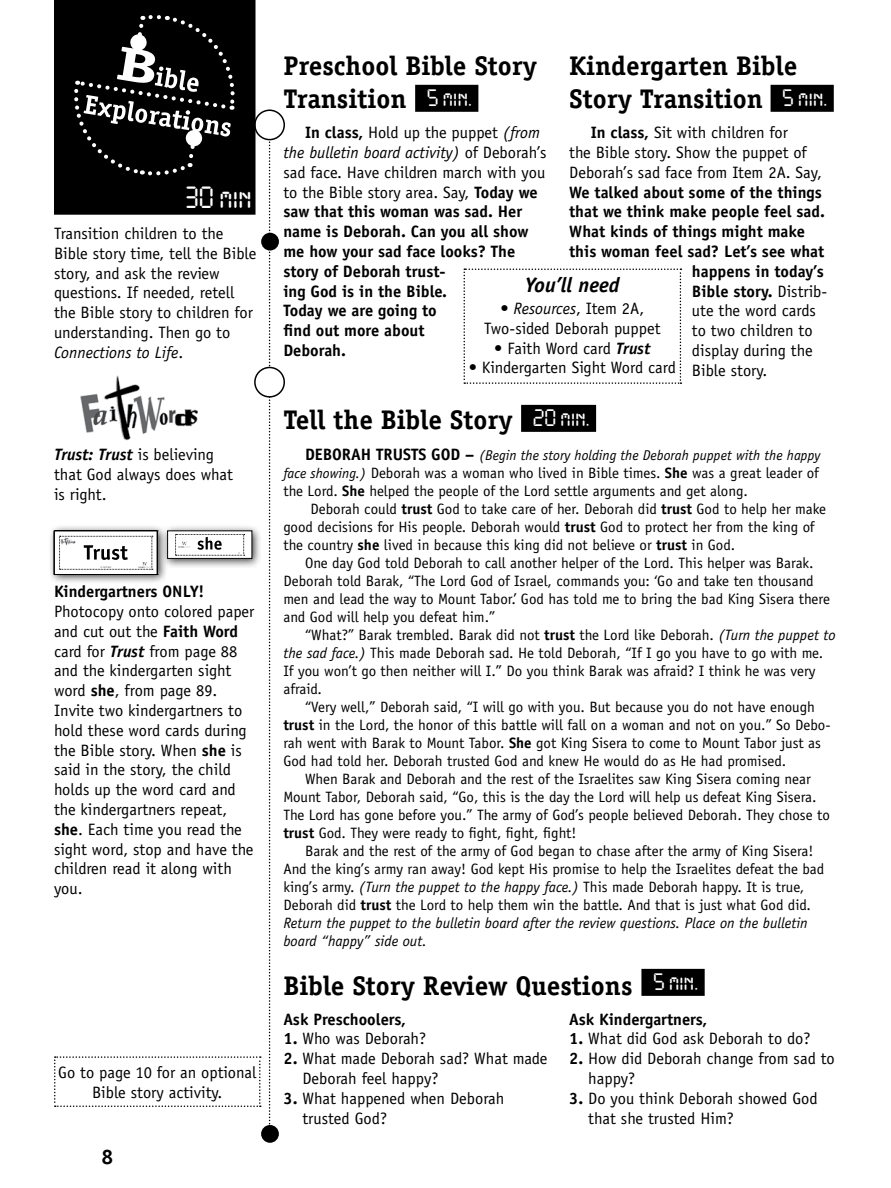
<style>
.page{position:relative;width:891px;height:1188px;background:#fff}
.page>*{position:absolute;margin:0;border:0;box-sizing:border-box;transform-origin:0 0}
.t1{font:700 27px/32.4px "Officina Serif";color:#000}
.t2{font:27px "Digital ICG";color:#fff}
.t3{font:21px "Digital ICG";color:#fff}
.t4{font:italic 700 21px "Officina Sans";color:#000}
.t5{font:700 21px "Officina Serif";color:#000}
.t6{font:16.5px/19.8px "Officina Sans";color:#000}
.t7{font:700 16.5px/19.8px "Officina Sans";color:#000}
.t8{font:15px/18px "Officina Sans";color:#000}
.t9{font:italic 14.25px "Officina Sans";color:#000}
.s1{font-style:italic}
.s2{font-weight:700;font-style:italic}
.s3{font-weight:700}
.s4{font-weight:400}
.s5{font-weight:400;font-style:italic}
.s6{font-family:"Officina Sans";font-weight:700;color:#000}
.s7{color:#000}
.s8{font-weight:700;font-style:normal;font-size:16.5px}
.s9{font-style:italic;font-size:14.25px}
</style>
<div class="page">
<svg style="left:269px;top:140px;width:2px;height:985px"></svg>
<div style="left:261px;top:233px;width:18px;height:18px;background:#000;border-radius:50%"></div>
<div style="left:261px;top:1125px;width:18px;height:18px;background:#000;border-radius:50%"></div>
<div style="left:254px;top:110px;width:31px;height:30px;border:2px solid #000;border-radius:50%"></div>
<div style="left:415px;top:85px;width:63px;height:27px;background:#000"></div>
<div style="left:771px;top:85px;width:63px;height:27px;background:#000"></div>
<svg style="left:464px;top:268px;width:217px;height:116px"></svg>
<img style="left:80px;top:375px;width:118px;height:66px">
<div style="left:255px;top:368px;width:29px;height:29px;background:#fff;border-radius:50%"></div>
<div style="left:254px;top:367px;width:31px;height:31px;border:2px solid #000;border-radius:50%"></div>
<div style="left:521px;top:405px;width:75px;height:27px;background:#000"></div>
<svg style="left:54px;top:1056px;width:207px;height:51px"></svg>
<div style="left:54px;top:0;width:202px;height:215px;background:#000"></div>
<svg style="left:72px;top:13px;width:164px;height:164px"></svg>
<div style="left:641px;top:969px;width:64px;height:27px;background:#000"></div>
<div style="left:48px;top:525px;width:120px;height:60px;background:#000;opacity:.75"></div>
<svg style="left:54px;top:531px;width:104px;height:44px"></svg>
<div style="left:161px;top:525px;width:101px;height:44px;background:#000;opacity:.75"></div>
<div style="left:168px;top:531px;width:84px;height:27px;background:#fff"></div>
<div style="left:168px;top:531px;width:84px;height:28px;border:1px solid #000"></div>
<svg style="left:175px;top:534px;width:70px;height:22px"></svg>
<h1 class="t2" style="left:185px;top:180px;width:68px">30 min</h1>
<p class="t6" style="left:54px;top:224px;width:204px">Transition children to the<br>Bible story time, tell the Bible story, and ask the review questions. If needed, retell the Bible story to children for understanding. Then go to<br><span class="s1">Connections to Life</span>.</p>
<p class="t6" style="left:54px;top:445px;width:181px"><span class="s2">Trust: Trust</span> is believing that God always does what is right.</p>
<p class="t7" style="left:54px;top:581px;width:152px">Kindergartners ONLY!</p>
<p class="t6" style="left:54px;top:602px;width:202px">Photocopy onto colored paper and cut out the <span class="s3">Faith Word </span>card for <span class="s2">Trust</span> from page 88 and the kindergarten sight word <span class="s3">she</span>, from page 89.<br>Invite two kindergartners to hold these word cards during the Bible story. When <span class="s3">she</span> is said in the story, the child holds up the word card and the kindergartners repeat, <span class="s3">she</span>. Each time you read the sight word, stop and have the children read it along with you.</p>
<p class="t6" style="left:58px;top:1063px;width:200px;text-align:center">Go to page 10 for an optional<br>Bible story activity.</p>
<h2 class="t5" style="left:101px;top:1144px;width:13px">8</h2>
<h1 class="t1" style="left:283px;top:50px;width:255px">Preschool Bible Story<br>Transition</h1>
<p class="t7" style="left:283px;top:123px;width:265px;text-indent:22px">In class, <span class="s4">Hold up the puppet</span> <span class="s5">(from the bulletin board activity)</span> <span class="s4">of Deborah’s sad face. Have children march with you to the Bible story area. Say,</span> Today we saw that this woman was sad. Her name is Deborah. Can you all show me how your sad face looks? The story of Deborah trust-<br>ing God is in the Bible.<br>Today we are going to<br>find out more about<br>Deborah.</p>
<h1 class="t1" style="left:569px;top:50px;width:230px">Kindergarten Bible<br>Story Transition</h1>
<p class="t6" style="left:569px;top:123px;width:254px;text-indent:22px"><span class="s3">In class,</span> Sit with children for<br>the Bible story. Show the puppet of<br>Deborah’s sad face from Item 2A. Say,</p>
<p class="t7" style="left:569px;top:182px;width:254px">We talked about some of the things</p>
<p class="t7" style="left:569px;top:202px;width:257px">that we think make people feel sad.</p>
<p class="t7" style="left:569px;top:222px;width:237px">What kinds of things might make</p>
<p class="t7" style="left:569px;top:241px;width:257px">this woman feel sad? Let’s see what</p>
<p class="t7" style="left:692px;top:261px;width:133px">happens in today’s</p>
<p class="t7" style="left:692px;top:281px;width:137px">Bible story. <span class="s4">Distrib-</span></p>
<p class="t6" style="left:692px;top:301px;width:126px">ute the word cards</p>
<p class="t6" style="left:692px;top:321px;width:122px">to two children to</p>
<p class="t6" style="left:692px;top:341px;width:122px">display during the</p>
<p class="t6" style="left:692px;top:360px;width:77px">Bible story.</p>
<h2 class="t3" style="left:415px;top:84px;width:65px"><span class="s6">5</span>5 min.<span class="s7">1</span></h2>
<h2 class="t3" style="left:771px;top:84px;width:65px"><span class="s6">5</span>5 min.<span class="s7">1</span></h2>
<h2 class="t4" style="left:525px;top:272px;width:96px">You’ll need</h2>
<p class="t6" style="left:484px;top:299px;width:178px;text-align:center">• <span class="s1">Resources</span>, Item 2A,<br>Two-sided Deborah puppet</p>
<p class="t6" style="left:494px;top:338px;width:158px">• Faith Word card <span class="s2">Trust</span></p>
<p class="t6" style="left:469px;top:358px;width:209px">• Kindergarten Sight Word card</p>
<h2 class="t3" style="left:521px;top:404px;width:76px"><span class="s6">5</span>20 min.<span class="s7">1</span></h2>
<h1 class="t1" style="left:283px;top:404px;width:230px">Tell the Bible Story</h1>
<p class="t9" style="left:305px;top:447px;width:517px"><span class="s8">DEBORAH TRUSTS GOD –</span> (Begin the story holding the Deborah puppet with the happy</p>
<p class="t8" style="left:283px;top:464px;width:537px"><span class="s9">face showing.)</span> Deborah was a woman who lived in Bible times. <span class="s3">She</span> was a great leader of the Lord. <span class="s3">She</span> helped the people of the Lord settle arguments and get along.</p>
<p class="t8" style="left:283px;top:500px;width:544px;text-indent:27px">Deborah could <span class="s3">trust</span> God to take care of her. Deborah did <span class="s3">trust</span> God to help her make good decisions for His people. Deborah would <span class="s3">trust</span> God to protect her from the king of the country <span class="s3">she</span> lived in because this king did not believe or <span class="s3">trust</span> in God.</p>
<p class="t8" style="left:283px;top:554px;width:548px;text-indent:22px">One day God told Deborah to call another helper of the Lord. This helper was Barak.<br>Deborah told Barak, “The Lord God of Israel, commands you: ‘Go and take ten thousand men and lead the way to Mount Tabor.’ God has told me to bring the bad King Sisera there and God will help you defeat him.”</p>
<p class="t8" style="left:283px;top:626px;width:554px;text-indent:22px">“What?” Barak trembled. Barak did not <span class="s3">trust</span> the Lord like Deborah. <span class="s1">(Turn the puppet to the sad face.)</span> This made Deborah sad. He told Deborah, “If I go you have to go with me.<br>If you won’t go then neither will I.” Do you think Barak was afraid? I think he was very afraid.</p>
<p class="t8" style="left:283px;top:698px;width:549px;text-indent:22px">“Very well,” Deborah said, “I will go with you. But because you do not have enough <span class="s3">trust</span> in the Lord, the honor of this battle will fall on a woman and not on you.” So Debo&shy;rah went with Barak to Mount Tabor. <span class="s3">She</span> got King Sisera to come to Mount Tabor just as God had told her. Deborah trusted God and knew He would do as He had promised.</p>
<p class="t8" style="left:283px;top:770px;width:548px;text-indent:22px">When Barak and Deborah and the rest of the Israelites saw King Sisera coming near Mount Tabor, Deborah said, “Go, this is the day the Lord will help us defeat King Sisera.<br>The Lord has gone before you.” The army of God’s people believed Deborah. They chose to <span class="s3">trust</span> God. They were ready to fight, fight, fight!</p>
<p class="t8" style="left:283px;top:842px;width:542px;text-indent:22px">Barak and the rest of the army of God began to chase after the army of King Sisera!<br>And the king’s army ran away! God kept His promise to help the Israelites defeat the bad king’s army. <span class="s1">(Turn the puppet to the happy face.)</span> This made Deborah happy. It is true, Deborah did <span class="s3">trust</span> the Lord to help them win the battle. And that is just what God did.<br><span class="s1">Return the puppet to the bulletin board after the review questions. Place on the bulletin board “happy” side out.</span></p>
<h1 class="t1" style="left:284px;top:969px;width:423px">Bible Story Review Questions <sup>5</sup><sup>5</sup> <sup>min.</sup><sup>1</sup></h1>
<p class="t7" style="left:284px;top:1009px;width:124px">Ask Preschoolers,</p>
<p class="t6" style="left:284px;top:1029px;width:144px"><span class="s3">1.</span> Who was Deborah?</p>
<p class="t6" style="left:302px;top:1049px;width:247px;text-indent:-19px"><span class="s3">2.</span> What made Deborah sad? What made<br>Deborah feel happy?</p>
<p class="t6" style="left:302px;top:1088px;width:204px;text-indent:-19px"><span class="s3">3.</span> What happened when Deborah trusted God?</p>
<p class="t7" style="left:569px;top:1009px;width:140px">Ask Kindergartners,</p>
<p class="t6" style="left:569px;top:1029px;width:243px"><span class="s3">1.</span> What did God ask Deborah to do?</p>
<p class="t6" style="left:588px;top:1049px;width:248px;text-indent:-19px"><span class="s3">2.</span> How did Deborah change from sad to happy?</p>
<p class="t6" style="left:588px;top:1088px;width:231px;text-indent:-19px"><span class="s3">3.</span> Do you think Deborah showed God that she trusted Him?</p>
</div>
